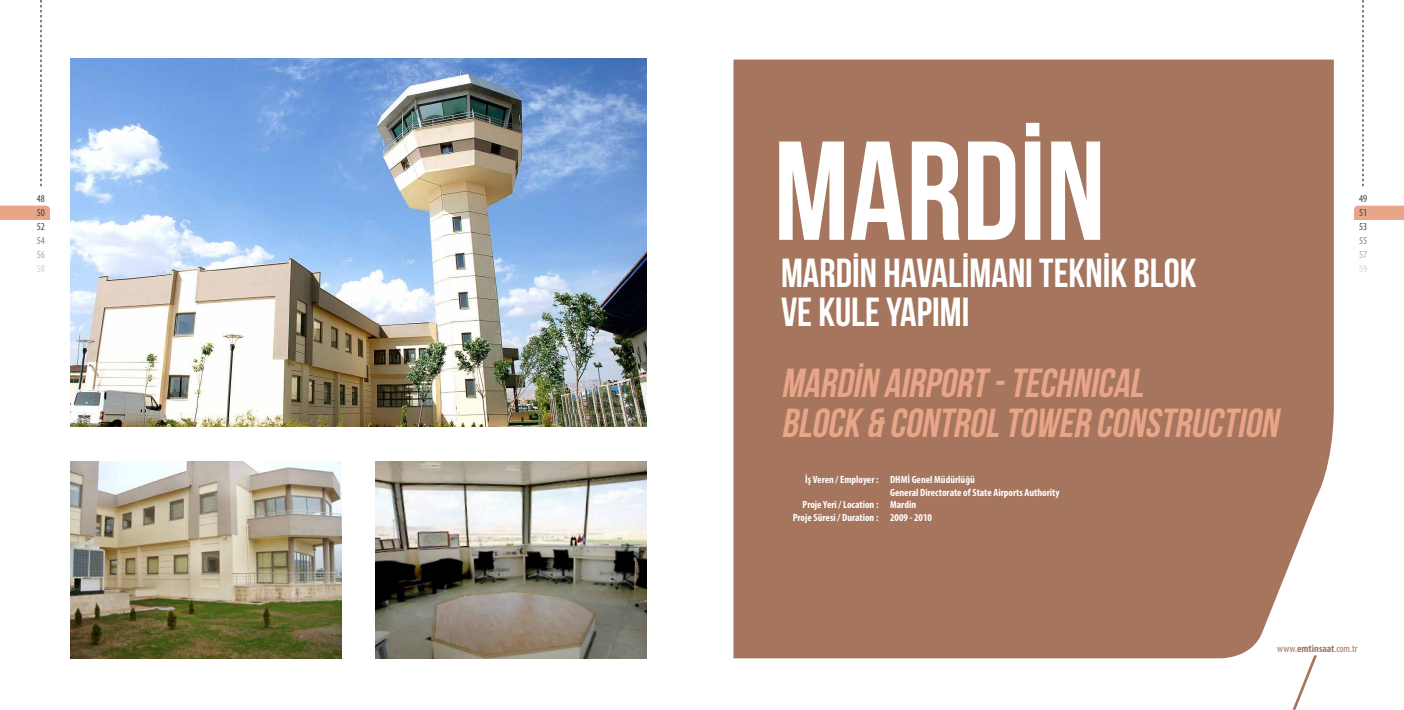
<style>
.page{position:relative;width:1404px;height:710px;background:#fff}
.page>*{position:absolute;margin:0;border:0;box-sizing:border-box;transform-origin:0 0}
.t1{font:700 140.35px "Bebas Neue";color:#fff}
.t2{font:italic 700 40.51px/39.4px "Bebas Neue";color:#e8a588}
.t3{font:700 40.51px/39.4px "Bebas Neue";color:#fff}
.t4{font:700 condensed 10.5px/12.6px "Myriad Pro";color:#fff;text-align:right}
.t5{font:condensed 10.5px "Myriad Pro";color:#a5755e}
.t6{font:condensed 10.5px/14px "Myriad Pro";color:#414042;text-align:justify}
.t7{font:condensed 10.5px "Myriad Pro";color:#808285}
.t8{font:condensed 10.5px "Myriad Pro";color:#a7a9ac}
.t9{font:condensed 10.5px "Myriad Pro";color:#d1d3d4}
.s1{font-weight:700}
</style>
<div class="page">
<svg style="left:1354px;top:205px;width:50px;height:15px"></svg>
<svg style="left:1363px;top:0;width:1px;height:186px"></svg>
<svg style="left:0;top:205px;width:50px;height:15px"></svg>
<svg style="left:41px;top:0;width:1px;height:186px"></svg>
<img style="left:70px;top:59px;width:576px;height:368px">
<img style="left:70px;top:461px;width:271px;height:197px">
<img style="left:375px;top:461px;width:271px;height:197px">
<svg style="left:1293px;top:658px;width:23px;height:51px"></svg>
<div style="left:733px;top:60px;width:601px;height:598px;background:#a5755e"></div>
<p class="t6" style="left:37px;top:191px;width:10px">48<br>50<br>52</p>
<p class="t7" style="left:37px;top:234px;width:10px">54</p>
<p class="t8" style="left:37px;top:248px;width:10px">56</p>
<p class="t9" style="left:37px;top:262px;width:10px">58</p>
<h1 class="t1" style="left:774px;top:114px;width:333px">mARDİN</h1>
<h2 class="t3" style="left:781px;top:252px;width:417px">MARDİN HAVALİMANI TEKNİK BLOK<br>VE KULE YAPIMI</h2>
<h2 class="t2" style="left:781px;top:363px;width:506px">MARDİN AIRPORT -TECHNICAL<br>BLOCK &amp; CONTROLTOWER CONSTRUCTION</h2>
<p class="t4" style="left:805px;top:473px;width:75px">İş Veren / Employer :</p>
<p class="t4" style="left:793px;top:498px;width:87px">Proje Yeri / Location :<br>Proje Süresi / Duration :</p>
<p class="t4" style="left:890px;top:473px;width:171px;text-align:left">DHMİ Genel Müdürlüğü<br>General Directorate of State Airports Authority<br>Mardin<br>2009 - 2010</p>
<p class="t6" style="left:1359px;top:191px;width:10px">49<br>51<br>53</p>
<p class="t7" style="left:1359px;top:234px;width:10px">55</p>
<p class="t8" style="left:1359px;top:248px;width:10px">57</p>
<p class="t9" style="left:1359px;top:262px;width:10px">59</p>
<p class="t5" style="left:1277px;top:642px;width:82px">www.<span class="s1">emtinsaat</span>.com.tr</p>
</div>
